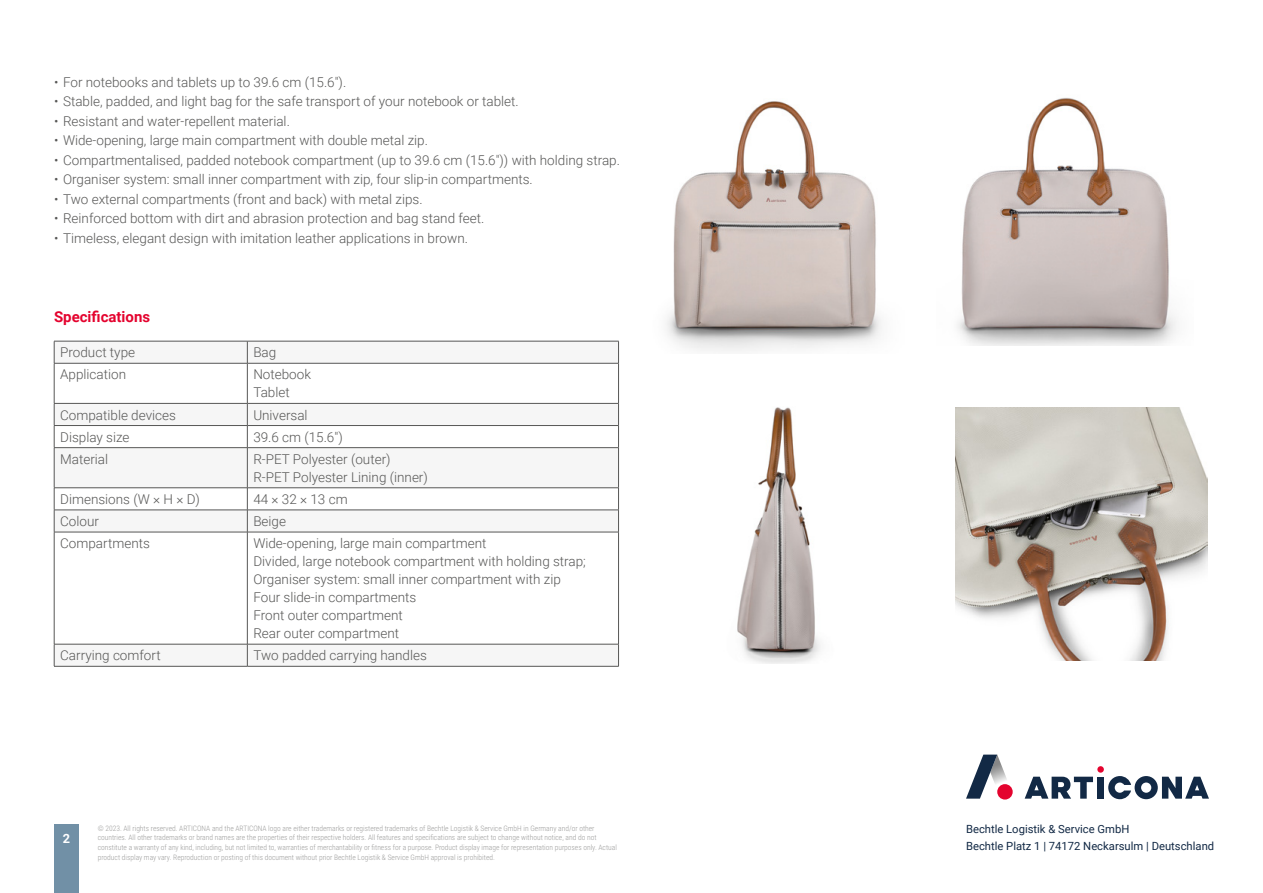
<style>
.page{position:relative;width:1263px;height:893px;background:#fff}
.page>*{position:absolute;margin:0;border:0;box-sizing:border-box;transform-origin:0 0}
.t1{font:700 15px "Roboto";color:#e4032e}
.t2{font:300 13.5px/18px "Roboto";color:#575756}
.t3{font:700 12.75px "Roboto";color:#fff}
.t4{font:11.25px/16.5px "Roboto";color:#122945}
.t5{font:300 7.5px/9.8px "Roboto Condensed";color:#9d9d9c}
</style>
<div class="page">
<div style="left:54px;top:825px;width:25px;height:68px;background:#7190a6"></div>
<div style="left:1097px;top:766px;width:7px;height:7px;background:#e4032e;border-radius:50%"></div>
<svg style="left:1025px;top:777px;width:68px;height:22px"></svg>
<div style="left:1097px;top:777px;width:7px;height:22px;background:#122945"></div>
<svg style="left:1108px;top:776px;width:101px;height:23px"></svg>
<svg style="left:966px;top:755px;width:47px;height:44px"></svg>
<div style="left:997px;top:784px;width:16px;height:15px;background:#e4032e;border-radius:50%"></div>
<svg style="left:55px;top:404px;width:563px;height:262px"></svg>
<svg style="left:54px;top:341px;width:565px;height:22px"></svg>
<hr style="left:54px;top:363px;width:193px;height:1px;background:#575756">
<hr style="left:54px;top:363px;width:1px;height:40px;background:#575756">
<hr style="left:247px;top:363px;width:372px;height:1px;background:#575756">
<hr style="left:247px;top:363px;width:1px;height:40px;background:#575756">
<hr style="left:618px;top:363px;width:1px;height:40px;background:#575756">
<hr style="left:54px;top:403px;width:193px;height:1px;background:#575756">
<hr style="left:247px;top:403px;width:372px;height:1px;background:#575756">
<hr style="left:54px;top:425px;width:193px;height:1px;background:#575756">
<svg style="left:54px;top:404px;width:1px;height:43px"></svg>
<hr style="left:247px;top:425px;width:372px;height:1px;background:#575756">
<svg style="left:247px;top:404px;width:1px;height:43px"></svg>
<svg style="left:618px;top:404px;width:1px;height:43px"></svg>
<hr style="left:54px;top:447px;width:193px;height:1px;background:#575756">
<hr style="left:54px;top:448px;width:1px;height:40px;background:#575756">
<hr style="left:247px;top:447px;width:372px;height:1px;background:#575756">
<hr style="left:247px;top:448px;width:1px;height:40px;background:#575756">
<hr style="left:618px;top:448px;width:1px;height:40px;background:#575756">
<hr style="left:54px;top:487px;width:193px;height:1px;background:#575756">
<hr style="left:247px;top:487px;width:372px;height:1px;background:#575756">
<hr style="left:54px;top:510px;width:193px;height:1px;background:#575756">
<svg style="left:54px;top:488px;width:1px;height:44px"></svg>
<hr style="left:247px;top:510px;width:372px;height:1px;background:#575756">
<svg style="left:247px;top:488px;width:1px;height:44px"></svg>
<svg style="left:618px;top:488px;width:1px;height:44px"></svg>
<hr style="left:54px;top:532px;width:193px;height:1px;background:#575756">
<hr style="left:54px;top:532px;width:1px;height:112px;background:#575756">
<hr style="left:247px;top:532px;width:372px;height:1px;background:#575756">
<hr style="left:247px;top:532px;width:1px;height:112px;background:#575756">
<hr style="left:618px;top:532px;width:1px;height:112px;background:#575756">
<hr style="left:54px;top:644px;width:193px;height:1px;background:#575756">
<svg style="left:54px;top:644px;width:1px;height:22px"></svg>
<hr style="left:247px;top:644px;width:372px;height:1px;background:#575756">
<svg style="left:247px;top:644px;width:1px;height:22px"></svg>
<svg style="left:618px;top:644px;width:1px;height:22px"></svg>
<hr style="left:54px;top:666px;width:193px;height:1px;background:#575756">
<hr style="left:247px;top:666px;width:372px;height:1px;background:#575756">
<img style="left:737px;top:407px;width:84px;height:257px">
<img style="left:957px;top:98px;width:220px;height:247px">
<img style="left:955px;top:408px;width:253px;height:252px">
<img style="left:666px;top:101px;width:216px;height:250px">
<p class="t2" style="left:54px;top:72px;width:294px">• For notebooks and tablets up to 39.6 cm (15.6").</p>
<p class="t2" style="left:54px;top:92px;width:466px">• Stable, padded, and light bag for the safe transport of your notebook or tablet.</p>
<p class="t2" style="left:54px;top:111px;width:237px">• Resistant and water-repellent material.</p>
<p class="t2" style="left:54px;top:131px;width:375px">• Wide-opening, large main compartment with double metal zip.</p>
<p class="t2" style="left:54px;top:150px;width:567px">• Compartmentalised, padded notebook compartment (up to 39.6 cm (15.6")) with holding strap.</p>
<p class="t2" style="left:54px;top:170px;width:480px">• Organiser system: small inner compartment with zip, four slip-in compartments.</p>
<p class="t2" style="left:54px;top:189px;width:370px">• Two external compartments (front and back) with metal zips.</p>
<p class="t2" style="left:54px;top:209px;width:432px">• Reinforced bottom with dirt and abrasion protection and bag stand feet.</p>
<p class="t2" style="left:54px;top:228px;width:415px">• Timeless, elegant design with imitation leather applications in brown.</p>
<p class="t1" style="left:54px;top:306px;width:98px">Specifications</p>
<p class="t2" style="left:60px;top:343px;width:76px">Product type</p>
<p class="t2" style="left:253px;top:343px;width:25px">Bag</p>
<p class="t2" style="left:60px;top:365px;width:67px">Application</p>
<p class="t2" style="left:253px;top:365px;width:59px">Notebook<br>Tablet</p>
<p class="t2" style="left:60px;top:405px;width:117px">Compatible devices</p>
<p class="t2" style="left:253px;top:405px;width:56px">Universal</p>
<p class="t2" style="left:60px;top:427px;width:71px">Display size</p>
<p class="t2" style="left:253px;top:427px;width:91px">39.6 cm (15.6")</p>
<p class="t2" style="left:60px;top:449px;width:50px">Material</p>
<p class="t2" style="left:253px;top:449px;width:176px">R-PET Polyester (outer)<br>R-PET Polyester Lining (inner)</p>
<p class="t2" style="left:60px;top:490px;width:141px">Dimensions (W × H × D)</p>
<p class="t2" style="left:253px;top:490px;width:96px">44 × 32 × 13 cm</p>
<p class="t2" style="left:60px;top:512px;width:40px">Colour</p>
<p class="t2" style="left:253px;top:512px;width:34px">Beige</p>
<p class="t2" style="left:60px;top:534px;width:91px">Compartments</p>
<p class="t2" style="left:253px;top:534px;width:334px">Wide-opening, large main compartment<br>Divided, large notebook compartment with holding strap; Organiser system: small inner compartment with zip Four slide-in compartments<br>Front outer compartment<br>Rear outer compartment</p>
<p class="t2" style="left:60px;top:646px;width:102px">Carrying comfort</p>
<p class="t2" style="left:253px;top:646px;width:175px">Two padded carrying handles</p>
<p class="t5" style="left:98px;top:823px;width:521px">© 2023. All rights reserved. ARTICONA and the ARTICONA logo are either trademarks or registered trademarks of Bechtle Logistik &amp; Service GmbH in Germany and/or other countries. All other trademarks or brand names are the properties of their respective holders. All features and specifications are subject to change without notice, and do not constitute a warranty of any kind, including, but not limited to, warranties of merchantability or fitness for a purpose. Product display image for representation purposes only. Actual product display may vary. Reproduction or posting of this document without prior Bechtle Logistik &amp; Service GmbH approval is prohibited.</p>
<p class="t3" style="left:63px;top:829px;width:9px">2</p>
<p class="t4" style="left:966px;top:821px;width:250px">Bechtle Logistik &amp; Service GmbH<br>Bechtle Platz 1 | 74172 Neckarsulm | Deutschland</p>
</div>
